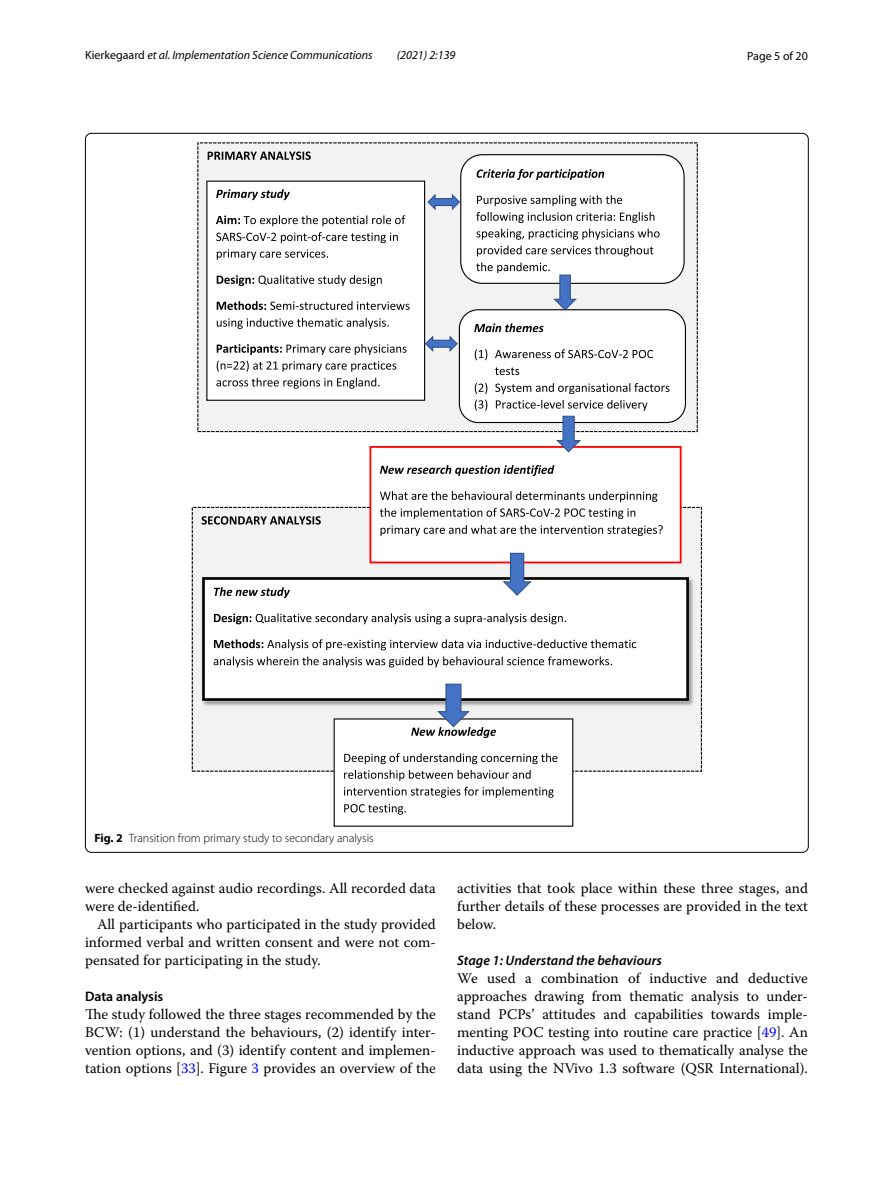
<style>
.page{position:relative;width:893px;height:1187px;background:#fff}
.page>*{position:absolute;margin:0;border:0;box-sizing:border-box;transform-origin:0 0}
.t1{font:14.7px/18px "Warnock Pro";color:#000;text-align:justify}
.t2{font:italic 600 13.8px "Myriad Pro";color:#000}
.t3{font:600 13.8px "Myriad Pro";color:#000}
.t4{font:italic 12px "Myriad Pro";color:#000}
.t5{font:300 12px "Myriad Pro";color:#000}
.t6{font:12px "Myriad Pro";color:#000}
.s1{font-style:normal}
.s2{font-weight:700}
.s3{color:#00f}
</style>
<div class="page">
<svg style="left:197px;top:142px;width:501px;height:290px;fill:#f2f2f2"></svg>
<svg style="left:192px;top:507px;width:510px;height:264px;fill:#f2f2f2"></svg>
<svg style="left:202px;top:577px;width:487px;height:123px"></svg>
<svg style="left:214px;top:613px;width:352px;height:11px"></svg>
<svg style="left:214px;top:639px;width:422px;height:11px"></svg>
<svg style="left:214px;top:656px;width:398px;height:11px"></svg>
<svg style="left:334px;top:683px;width:239px;height:143px"></svg>
<svg style="left:202px;top:151px;width:484px;height:447px"></svg>
<p class="t4" style="left:85px;top:48px;width:289px"><span class="s1">Kierkegaard</span> et al. Implementation Science Communications</p>
<p class="t4" style="left:397px;top:48px;width:60px">(2021) 2:139</p>
<p class="t6" style="left:747px;top:48px;width:62px">Page 5 of 20</p>
<p class="t5" style="left:94px;top:831px;width:281px"><span class="s2">Fig. 2</span> Transition from primary study to secondary analysis</p>
<p class="t1" style="left:85px;top:879px;width:352px">were checked against audio recordings. All recorded data were de-identified.</p>
<p class="t1" style="left:85px;top:915px;width:352px;text-indent:12px">All participants who participated in the study provided informed verbal and written consent and were not com&shy;pensated for participating in the study.</p>
<p class="t3" style="left:85px;top:987px;width:80px">Data analysis</p>
<p class="t1" style="left:85px;top:1005px;width:352px">The study followed the three stages recommended by the BCW: (1) understand the behaviours, (2) identify inter&shy;vention options, and (3) identify content and implemen&shy;tation options [<span class="s3">33</span>]. Figure <span class="s3">3</span> provides an overview of the</p>
<p class="t1" style="left:457px;top:879px;width:352px">activities that took place within these three stages, and further details of these processes are provided in the text below.</p>
<p class="t2" style="left:457px;top:951px;width:206px">Stage 1: Understand the behaviours</p>
<p class="t1" style="left:457px;top:969px;width:352px">We used a combination of inductive and deductive approaches drawing from thematic analysis to under&shy;stand PCPs’ attitudes and capabilities towards imple&shy;menting POC testing into routine care practice [<span class="s3">49</span>]. An inductive approach was used to thematically analyse the data using the NVivo 1.3 software (QSR International).</p>
</div>
